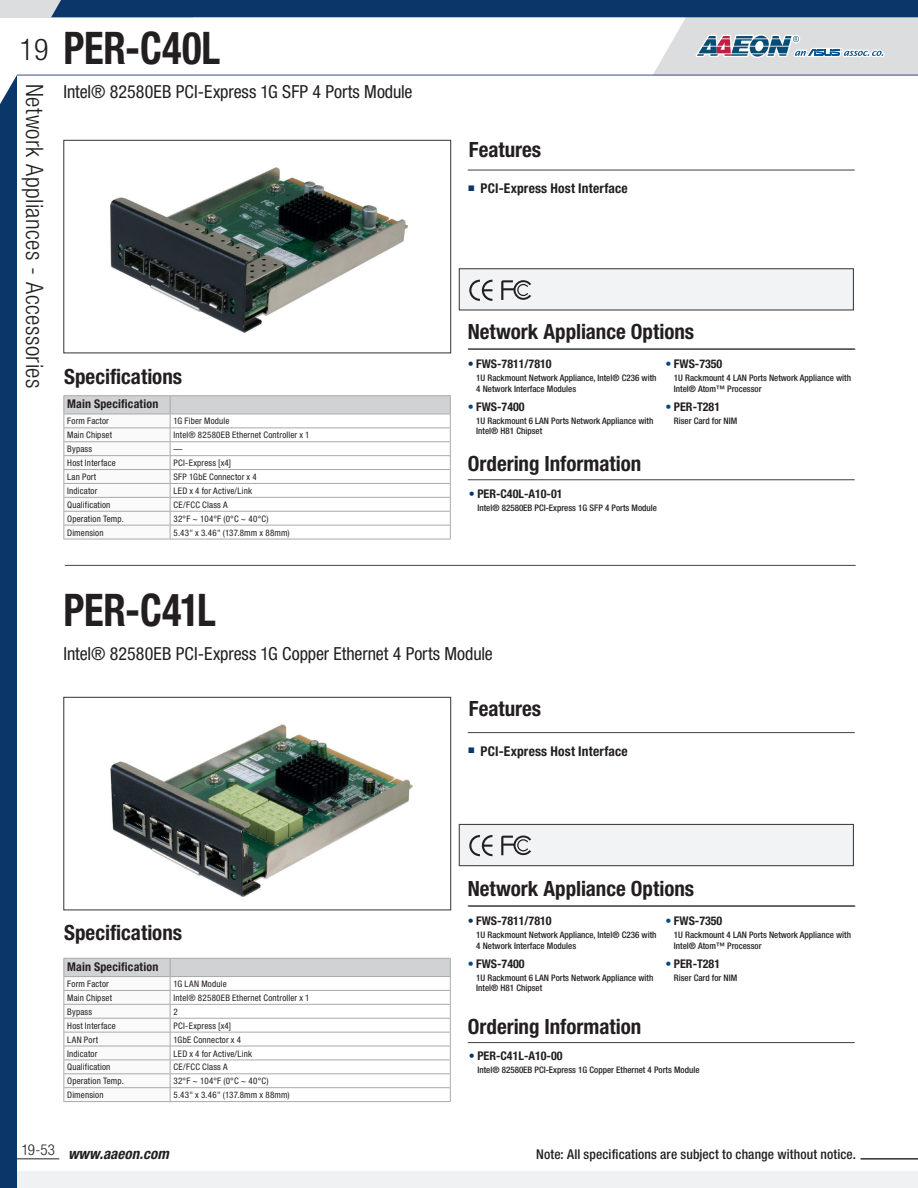
<style>
.page{position:relative;width:918px;height:1188px;background:#fff}
.page>*{position:absolute;margin:0;border:0;box-sizing:border-box;transform-origin:0 0}
.t1{font:700 condensed 45px "Helvetica Neue";letter-spacing:-.005em;color:#231f20;scale:.9 1}
.t2{font:300 condensed 30px "Helvetica Neue";color:#231f20}
.t3{font:300 condensed 24px "Helvetica Neue";letter-spacing:.02em;color:#231f20}
.t4{font:700 condensed 21px "Helvetica Neue";color:#231f20}
.t5{font:condensed 18px "Helvetica Neue";color:#231f20}
.t6{font:italic 700 condensed 15px "Helvetica Neue";letter-spacing:.005em;color:#231f20}
.t7{font:500 condensed 13.5px "Helvetica Neue";letter-spacing:.01em;color:#231f20}
.t8{font:700 condensed 13.5px "Helvetica Neue";letter-spacing:.015em;color:#231f20}
.t9{font:700 condensed 12px "Helvetica Neue";color:#231f20}
.t10{font:condensed 9px "Helvetica Neue";letter-spacing:.02em;color:#231f20}
.t11{font:500 condensed 9px/10.8px "Helvetica Neue";color:#231f20}
.s1{color:#0b366a}
.s2{color:#01498e}
</style>
<div class="page">
<hr style="left:0;top:1158px;width:59px;height:1px;background:#231f20">
<div style="left:0;top:0;width:192px;height:17px;background:#dcdddf"></div>
<div style="left:0;top:1172px;width:918px;height:16px;background:#f0f1f2"></div>
<hr style="left:861px;top:1158px;width:57px;height:1px;background:#231f20">
<svg style="left:51px;top:0;width:867px;height:75px"></svg>
<hr style="left:17px;top:75px;width:901px;height:1px;background:#39507e">
<div style="left:0;top:75px;width:17px;height:1113px;background:#0b366a"></div>
<div style="left:459px;top:268px;width:395px;height:43px;background:#f2f3f4;border:1px solid #3e3e3f"></div>
<div style="left:459px;top:824px;width:395px;height:42px;background:#f2f3f4;border:1px solid #3e3e3f"></div>
<div style="left:63px;top:140px;width:388px;height:213px;border:1px solid #3e3e3f"></div>
<div style="left:63px;top:697px;width:388px;height:213px;border:1px solid #3e3e3f"></div>
<hr style="left:65px;top:565px;width:791px;height:1px;background:#57585a">
<img style="left:111px;top:725px;width:301px;height:172px">
<svg style="left:63px;top:958px;width:388px;height:144px"></svg>
<svg style="left:469px;top:835px;width:23px;height:21px"></svg>
<svg style="left:501px;top:836px;width:30px;height:19px"></svg>
<hr style="left:468px;top:1042px;width:387px;height:1px;background:#3e3e3f">
<hr style="left:468px;top:732px;width:387px;height:1px;background:#3e3e3f">
<hr style="left:63px;top:539px;width:107px;height:1px;background:#a8a9ad">
<hr style="left:170px;top:539px;width:281px;height:1px;background:#a8a9ad">
<hr style="left:63px;top:395px;width:107px;height:1px;background:#a8a9ad">
<hr style="left:170px;top:395px;width:281px;height:1px;background:#a8a9ad">
<svg style="left:63px;top:396px;width:388px;height:143px"></svg>
<svg style="left:469px;top:280px;width:23px;height:21px"></svg>
<svg style="left:501px;top:280px;width:30px;height:20px"></svg>
<hr style="left:468px;top:479px;width:387px;height:1px;background:#3e3e3f">
<hr style="left:468px;top:170px;width:387px;height:1px;background:#3e3e3f">
<img style="left:110px;top:168px;width:297px;height:164px">
<hr style="left:468px;top:349px;width:387px;height:1px;background:#3e3e3f">
<hr style="left:468px;top:906px;width:387px;height:1px;background:#3e3e3f">
<h2 class="t2" style="left:20px;top:32px;width:30px">19</h2>
<h3 class="t3" style="left:48px;top:84px;width:306px;rotate:90deg">Network Appliances - Accessories</h3>
<h1 class="t1" style="left:63px;top:21px;width:176px">PER-C40L</h1>
<h3 class="t5" style="left:63px;top:81px;width:351px">Intel® 82580EB PCI-Express 1G SFP 4 Ports Module</h3>
<h3 class="t4" style="left:64px;top:364px;width:119px">Specifications</h3>
<h3 class="t9" style="left:67px;top:397px;width:93px">Main Specification</h3>
<p class="t10" style="left:67px;top:416px;width:43px">Form Factor</p>
<p class="t10" style="left:174px;top:416px;width:57px">1G Fiber Module</p>
<p class="t10" style="left:67px;top:430px;width:46px">Main Chipset</p>
<p class="t10" style="left:174px;top:430px;width:137px">Intel® 82580EB Ethernet Controller x 1</p>
<p class="t10" style="left:67px;top:444px;width:26px">Bypass</p>
<p class="t10" style="left:174px;top:444px;width:10px">—</p>
<p class="t10" style="left:67px;top:458px;width:50px">Host Interface</p>
<p class="t10" style="left:174px;top:458px;width:59px">PCI-Express [x4]</p>
<p class="t10" style="left:67px;top:472px;width:31px">Lan Port</p>
<p class="t10" style="left:174px;top:472px;width:85px">SFP 1GbE Connector x 4</p>
<p class="t10" style="left:67px;top:486px;width:32px">Indicator</p>
<p class="t10" style="left:174px;top:486px;width:80px">LED x 4 for Active/Link</p>
<p class="t10" style="left:67px;top:499px;width:45px">Qualification</p>
<p class="t10" style="left:174px;top:499px;width:56px">CE/FCC Class A</p>
<p class="t10" style="left:67px;top:513px;width:58px">Operation Temp.</p>
<p class="t10" style="left:174px;top:513px;width:97px">32°F ~ 104°F (0°C ~ 40°C)</p>
<p class="t10" style="left:67px;top:527px;width:38px">Dimension</p>
<p class="t10" style="left:174px;top:527px;width:118px">5.43" x 3.46" (137.8mm x 88mm)</p>
<h3 class="t4" style="left:469px;top:136px;width:74px">Features</h3>
<h3 class="t8" style="left:468px;top:180px;width:161px"><sup>■</sup> PCI-Express Host Interface</h3>
<h3 class="t4" style="left:468px;top:319px;width:228px">Network Appliance Options</h3>
<h3 class="t9" style="left:468px;top:357px;width:85px"><span class="s1">•</span> FWS-7811/7810</h3>
<p class="t11" style="left:476px;top:373px;width:182px">1U Rackmount Network Appliance, Intel® C236 with<br>4 Network Interface Modules</p>
<h3 class="t9" style="left:468px;top:399px;width:58px"><span class="s2">•</span> FWS-7400</h3>
<p class="t11" style="left:476px;top:415px;width:179px">1U Rackmount 6 LAN Ports Network Appliance with<br>Intel® H81 Chipset</p>
<h3 class="t9" style="left:665px;top:357px;width:58px"><span class="s2">•</span> FWS-7350</h3>
<p class="t11" style="left:674px;top:373px;width:179px">1U Rackmount 4 LAN Ports Network Appliance with<br>Intel® Atom™ Processor</p>
<h3 class="t9" style="left:665px;top:399px;width:56px"><span class="s2">•</span> PER-T281</h3>
<p class="t11" style="left:674px;top:415px;width:65px">Riser Card for NIM</p>
<h3 class="t4" style="left:468px;top:451px;width:175px">Ordering Information</h3>
<h3 class="t9" style="left:469px;top:486px;width:95px"><span class="s1">•</span> PER-C40L-A10-01</h3>
<p class="t11" style="left:477px;top:502px;width:181px">Intel® 82580EB PCI-Express 1G SFP 4 Ports Module</p>
<h1 class="t1" style="left:63px;top:582px;width:171px">PER-C41L</h1>
<h3 class="t5" style="left:63px;top:643px;width:431px">Intel® 82580EB PCI-Express 1G Copper Ethernet 4 Ports Module</h3>
<h3 class="t4" style="left:469px;top:696px;width:74px">Features</h3>
<h3 class="t8" style="left:468px;top:743px;width:161px"><sup>■</sup> PCI-Express Host Interface</h3>
<h3 class="t4" style="left:64px;top:920px;width:119px">Specifications</h3>
<h3 class="t9" style="left:67px;top:959px;width:93px">Main Specification</h3>
<p class="t10" style="left:67px;top:979px;width:43px">Form Factor</p>
<p class="t10" style="left:174px;top:979px;width:55px">1G LAN Module</p>
<p class="t10" style="left:67px;top:993px;width:46px">Main Chipset</p>
<p class="t10" style="left:174px;top:993px;width:137px">Intel® 82580EB Ethernet Controller x 1</p>
<p class="t10" style="left:67px;top:1006px;width:26px">Bypass</p>
<p class="t10" style="left:174px;top:1006px;width:6px">2</p>
<p class="t10" style="left:67px;top:1020px;width:50px">Host Interface</p>
<p class="t10" style="left:174px;top:1020px;width:59px">PCI-Express [x4]</p>
<p class="t10" style="left:67px;top:1034px;width:32px">LAN Port</p>
<p class="t10" style="left:174px;top:1034px;width:69px">1GbE Connector x 4</p>
<p class="t10" style="left:67px;top:1048px;width:32px">Indicator</p>
<p class="t10" style="left:174px;top:1048px;width:80px">LED x 4 for Active/Link</p>
<p class="t10" style="left:67px;top:1062px;width:45px">Qualification</p>
<p class="t10" style="left:174px;top:1062px;width:56px">CE/FCC Class A</p>
<p class="t10" style="left:67px;top:1076px;width:58px">Operation Temp.</p>
<p class="t10" style="left:174px;top:1076px;width:97px">32°F ~ 104°F (0°C ~ 40°C)</p>
<p class="t10" style="left:67px;top:1090px;width:38px">Dimension</p>
<p class="t10" style="left:174px;top:1090px;width:118px">5.43" x 3.46" (137.8mm x 88mm)</p>
<h3 class="t4" style="left:468px;top:876px;width:228px">Network Appliance Options</h3>
<h3 class="t9" style="left:468px;top:914px;width:85px"><span class="s1">•</span> FWS-7811/7810</h3>
<p class="t11" style="left:476px;top:930px;width:182px">1U Rackmount Network Appliance, Intel® C236 with<br>4 Network Interface Modules</p>
<h3 class="t9" style="left:468px;top:956px;width:58px"><span class="s2">•</span> FWS-7400</h3>
<p class="t11" style="left:476px;top:972px;width:179px">1U Rackmount 6 LAN Ports Network Appliance with<br>Intel® H81 Chipset</p>
<h3 class="t9" style="left:665px;top:914px;width:58px"><span class="s2">•</span> FWS-7350</h3>
<p class="t11" style="left:674px;top:930px;width:179px">1U Rackmount 4 LAN Ports Network Appliance with<br>Intel® Atom™ Processor</p>
<h3 class="t9" style="left:665px;top:956px;width:56px"><span class="s2">•</span> PER-T281</h3>
<p class="t11" style="left:674px;top:972px;width:65px">Riser Card for NIM</p>
<h3 class="t4" style="left:468px;top:1014px;width:175px">Ordering Information</h3>
<h3 class="t9" style="left:469px;top:1049px;width:95px"><span class="s1">•</span> PER-C41L-A10-00</h3>
<p class="t11" style="left:477px;top:1065px;width:224px">Intel® 82580EB PCI-Express 1G Copper Ethernet 4 Ports Module</p>
<h3 class="t6" style="left:21px;top:1145px;width:149px"><sup>19-53</sup> www.aaeon.com</h3>
<h3 class="t7" style="left:536px;top:1147px;width:321px">Note: All specifications are subject to change without notice.</h3>
</div>
